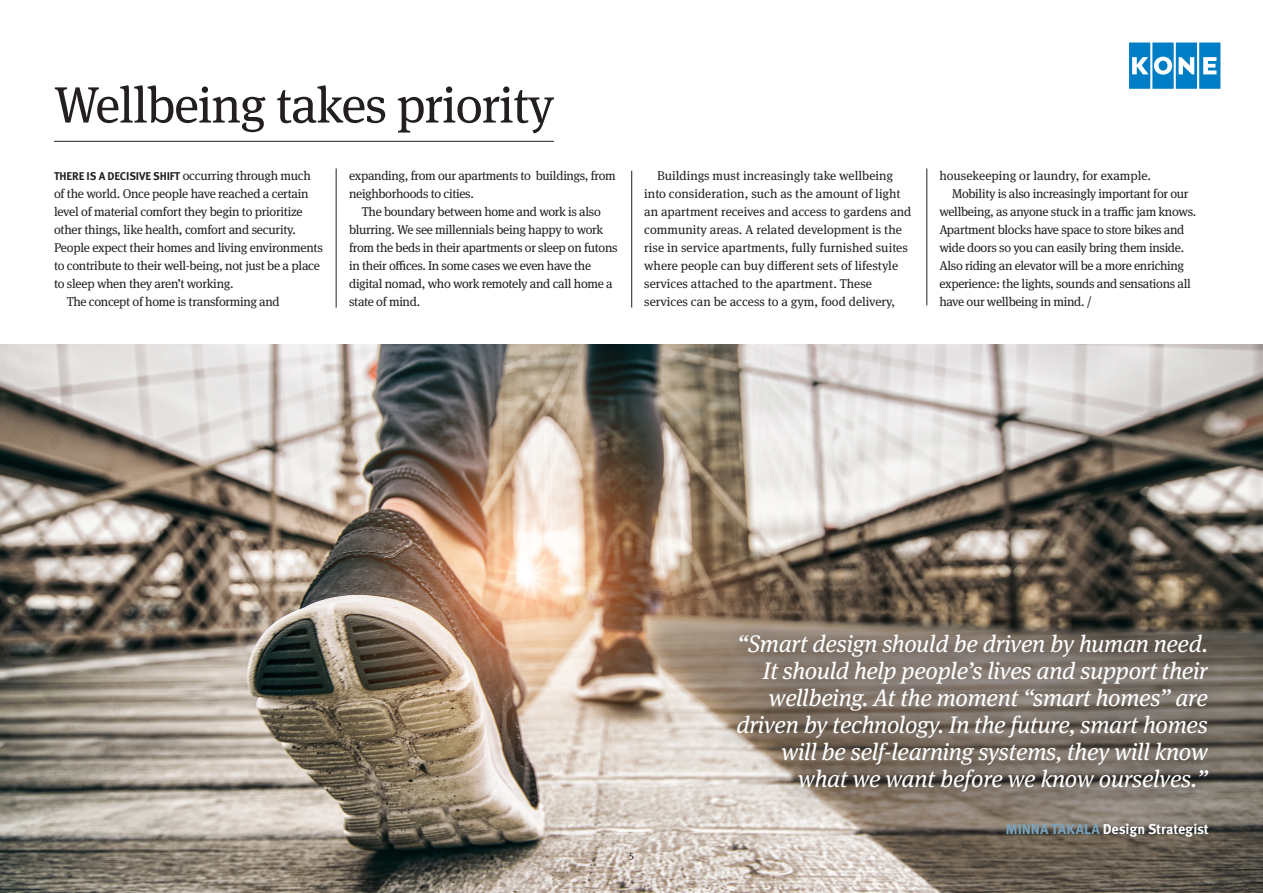
<style>
.page{position:relative;width:1263px;height:893px;background:#fff}
.page>*{position:absolute;margin:0;border:0;box-sizing:border-box;transform-origin:0 0}
.Headline_Blue{font:51px "Meta Serif Pro";letter-spacing:-.02em;color:#231f20}
.nosto{font:italic 24px/27px "Meta Serif Pro";letter-spacing:-.01em;color:#fff;text-align:right}
.loota_lista{font:700 14.25px "Meta OT";letter-spacing:-.005em;color:#fff}
.leipis_sis{font:12.75px/18px "Meta Serif Pro";letter-spacing:-.025em;color:#231f20}
.leipis_sis-2{font:12.75px/18px "Meta Serif Pro";color:#231f20}
.leipis_alku_4{font:12.75px/18px "Meta Serif Pro";letter-spacing:-.02em;color:#231f20}
.leipis_alku_4-2{font:700 11.25px "Meta OT";letter-spacing:-.01em;color:#231f20}
.t1{font:10.5px "Meta Serif Pro";color:#231f20}
.s1{font-family:"Meta Serif Pro";font-weight:400;font-size:12.75px}
.s2{color:#7ba4bc}
</style>
<div class="page">
<img style="left:0;top:344px;width:1263px;height:549px">
<hr style="left:54px;top:141px;width:500px;height:1px;background:#231f20">
<hr style="left:336px;top:168px;width:1px;height:140px;background:#231f20">
<hr style="left:631px;top:171px;width:1px;height:137px;background:#231f20">
<hr style="left:926px;top:168px;width:1px;height:137px;background:#231f20">
<svg style="left:1129px;top:43px;width:91px;height:46px"></svg>
<svg style="left:643px;top:610px;width:620px;height:283px;background:#9a9085"></svg>
<svg style="left:716px;top:614px;width:515px;height:199px;background:#7d7268"></svg>
<p class="Headline_Blue" style="left:54px;top:68px;width:501px">Wellbeing takes priority</p>
<p class="leipis_alku_4-2" style="left:54px;top:169px;width:258px">THERE IS A DECISIVE SHIFT <span class="s1">occurring through much</span></p>
<p class="leipis_alku_4" style="left:54px;top:184px;width:270px">of the world. Once people have reached a certain level of material comfort they begin to prioritize other things, like health, comfort and security.<br>People expect their homes and living environments to contribute to their well-being, not just be a place to sleep when they aren’t working.</p>
<p class="leipis_sis" style="left:67px;top:292px;width:215px">The concept of home is transforming and</p>
<p class="leipis_sis" style="left:349px;top:166px;width:268px">expanding, from our apartments to buildings, from neighborhoods to cities.</p>
<p class="leipis_sis" style="left:349px;top:202px;width:270px;text-indent:13px">The boundary between home and work is also blurring. We see millennials being happy to work from the beds in their apartments or sleep on futons in their offices. In some cases we even have the digital nomad, who work remotely and call home a state of mind.</p>
<p class="leipis_sis-2" style="left:644px;top:166px;width:269px;text-indent:13px">Buildings must increasingly take wellbeing into consideration, such as the amount of light an apartment receives and access to gardens and community areas. A related development is the rise in service apartments, fully furnished suites where people can buy different sets of lifestyle services attached to the apartment. These services can be access to a gym, food delivery,</p>
<p class="leipis_sis-2" style="left:939px;top:166px;width:213px">housekeeping or laundry, for example.</p>
<p class="leipis_sis" style="left:939px;top:184px;width:258px;text-indent:13px">Mobility is also increasingly important for our wellbeing, as anyone stuck in a traffic jam knows.<br>Apartment blocks have space to store bikes and wide doors so you can easily bring them inside.<br>Also riding an elevator will be a more enriching experience: the lights, sounds and sensations all have our wellbeing in mind. /</p>
<p class="t1" style="left:629px;top:846px;width:6px">5</p>
<p class="nosto" style="left:736px;top:629px;width:473px">“Smart design should be driven by human need.<br>It should help people’s lives and support their wellbeing. At the moment “smart homes” are driven by technology. In the future, smart homes will be self-learning systems, they will know what we want before we know ourselves.”</p>
<p class="loota_lista" style="left:1006px;top:820px;width:205px"><span class="s2">MINNA TAKALA</span> Design Strategist</p>
</div>
